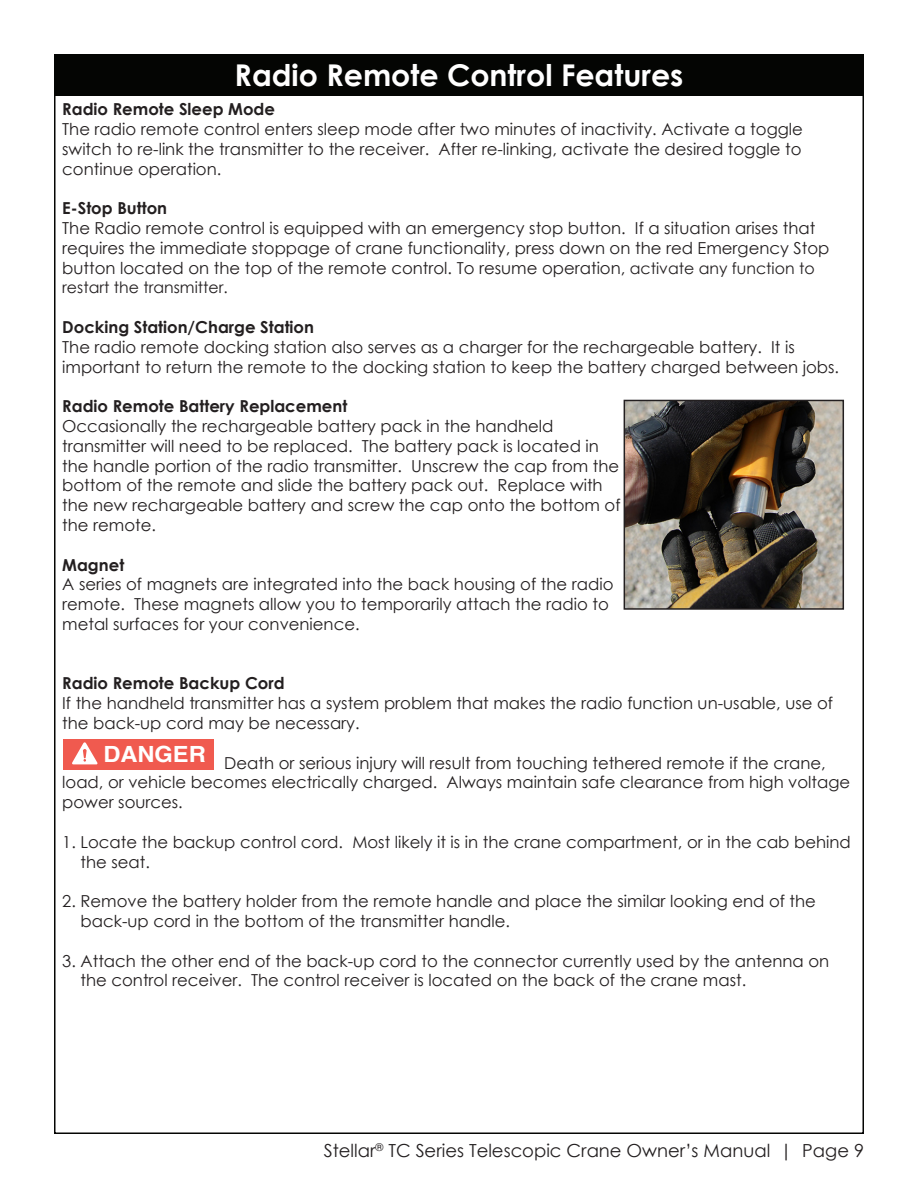
<style>
.page{position:relative;width:918px;height:1188px;background:#fff}
.page>*{position:absolute;margin:0;border:0;box-sizing:border-box;transform-origin:0 0}
.TOC_Page_Heading_Whi{font:700 30px "Century Gothic";color:#fff}
.t1{font:700 22.35px "Helvetica";color:#fff;scale:1.06 1}
.t2{font:18px "Century Gothic";color:#231f20}
.Paragraph_Style_1{font:16.5px/19.8px "Century Gothic";color:#231f20}
.Paragraph_Style_1-2{font:700 16.5px "Century Gothic";color:#231f20}
.Paragraph_Style_1-3{font:15.75px "Century Gothic";color:#231f20}
.s1{font-size:15.75px}
</style>
<div class="page">
<div style="left:54px;top:54px;width:810px;height:40px;background:#040503"></div>
<img style="left:627px;top:403px;width:214px;height:204px">
<div style="left:624px;top:400px;width:220px;height:210px;border:2px solid #231f20"></div>
<div style="left:64px;top:739px;width:150px;height:30px;background:#f05a4f"></div>
<svg style="left:72px;top:742px;width:26px;height:22px"></svg>
<p class="TOC_Page_Heading_Whi" style="left:235px;top:52px;width:450px">Radio Remote Control Features</p>
<p class="Paragraph_Style_1-2" style="left:62px;top:97px;width:214px">Radio Remote Sleep Mode</p>
<p class="Paragraph_Style_1" style="left:62px;top:119px;width:742px;text-align:justify">The radio remote control enters sleep mode after two minutes of inactivity. Activate a toggle switch to re-link the transmitter to the receiver. After re-linking, activate the desired toggle to continue operation.</p>
<p class="Paragraph_Style_1-2" style="left:62px;top:196px;width:106px">E-Stop Button</p>
<p class="Paragraph_Style_1" style="left:62px;top:218px;width:769px">The Radio remote control is equipped with an emergency stop button. If a situation arises that requires the immediate stoppage of crane functionality, press down on the red Emergency Stop button located on the top of the remote control. To resume operation, <span class="s1">activate any function to</span></p>
<p class="Paragraph_Style_1-3" style="left:62px;top:277px;width:167px">restart the transmitter.</p>
<p class="Paragraph_Style_1-2" style="left:62px;top:314px;width:253px">Docking Station/Charge Station</p>
<p class="Paragraph_Style_1" style="left:62px;top:337px;width:778px">The radio remote docking station also serves as a charger for the rechargeable battery. It is important to return the remote to the docking station to keep the battery charged between jobs.</p>
<p class="Paragraph_Style_1-2" style="left:62px;top:394px;width:287px">Radio Remote Battery Replacement</p>
<p class="Paragraph_Style_1" style="left:62px;top:416px;width:560px">Occasionally the rechargeable battery pack in the handheld transmitter will need to be replaced. The battery pack is located in the handle portion of the radio transmitter. Unscrew the cap from the bottom of the remote and slide the battery pack out. Replace with the new rechargeable battery and screw the cap onto the bottom of the remote.</p>
<p class="Paragraph_Style_1-2" style="left:62px;top:552px;width:64px">Magnet</p>
<p class="Paragraph_Style_1" style="left:62px;top:574px;width:553px">A series of magnets are integrated into the back housing of the radio remote. These magnets allow you to temporarily attach the radio to metal surfaces for your convenience.</p>
<p class="Paragraph_Style_1-2" style="left:62px;top:671px;width:224px">Radio Remote Backup Cord</p>
<p class="Paragraph_Style_1" style="left:62px;top:693px;width:772px">If the handheld transmitter has a system problem that makes the radio function un-usable, use of the back-up cord may be necessary.</p>
<p class="Paragraph_Style_1" style="left:62px;top:752px;width:790px;text-indent:162px">Death or serious injury will result from touching tethered remote if the crane, load, or vehicle becomes electrically charged. Always maintain safe clearance from high voltage power sources.</p>
<p class="Paragraph_Style_1" style="left:81px;top:832px;width:772px;text-indent:-18px">1. Locate the backup control cord. Most likely it is in the crane compartment, or in the cab behind the seat.</p>
<p class="Paragraph_Style_1" style="left:81px;top:891px;width:737px;text-indent:-18px">2. Remove the battery holder from the remote handle and place the similar looking end of the back-up cord in the bottom of the transmitter handle.</p>
<p class="Paragraph_Style_1" style="left:81px;top:950px;width:750px;text-indent:-18px">3. Attach the other end of the back-up cord to the connector currently used by the antenna on the control receiver. The control receiver is located on the back of the crane mast.</p>
<p class="t1" style="left:103px;top:736px;width:98px">DANGER</p>
<p class="t2" style="left:324px;top:1138px;width:542px">Stellar<sup>®</sup> TC Series Telescopic Crane Owner’s Manual | Page 9</p>
</div>
